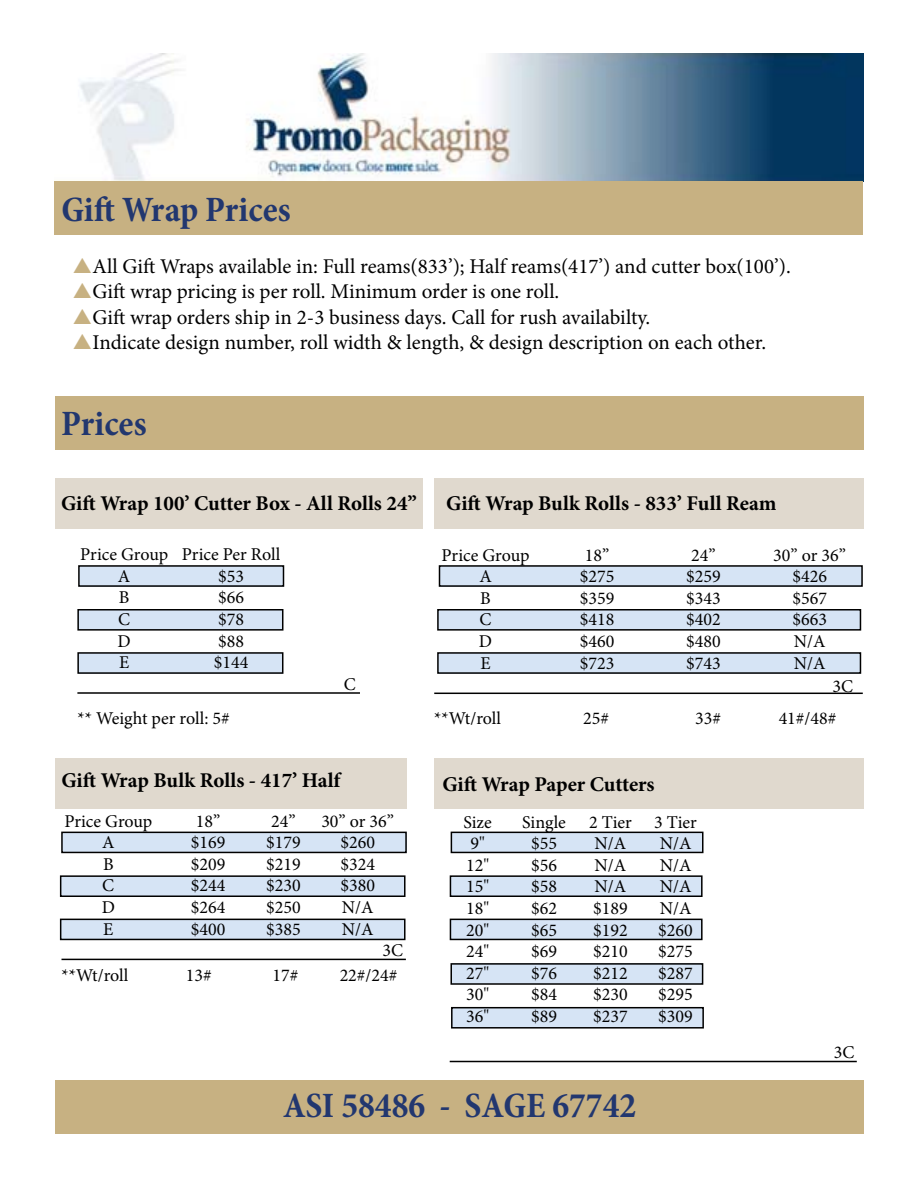
<style>
.page{position:relative;width:918px;height:1188px;background:#fff}
.page>*{position:absolute;margin:0;border:0;box-sizing:border-box;transform-origin:0 0}
.t1{font:700 condensed 36px "Minion Pro";color:#22376f}
.t2{font:21px/25.2px "Minion Pro";color:#000}
.t3{font:700 21px "Minion Pro";letter-spacing:-.005em;color:#000}
.t4{font:18px/21.6px "Minion Pro";color:#000;text-align:center}
</style>
<div class="page">
<div style="left:452px;top:1008px;width:251px;height:20px;background:#d6e4f5"></div>
<div style="left:451px;top:1007px;width:253px;height:22px;border:2px solid #000"></div>
<div style="left:451px;top:964px;width:252px;height:20px;background:#d6e4f5"></div>
<div style="left:450px;top:963px;width:253px;height:22px;border:2px solid #000"></div>
<div style="left:450px;top:876px;width:252px;height:20px;background:#d6e4f5"></div>
<div style="left:450px;top:875px;width:253px;height:22px;border:2px solid #000"></div>
<div style="left:450px;top:919px;width:252px;height:20px;background:#d6e4f5"></div>
<div style="left:450px;top:919px;width:253px;height:21px;border:2px solid #000"></div>
<div style="left:451px;top:832px;width:252px;height:20px;background:#d6e4f5"></div>
<div style="left:451px;top:832px;width:253px;height:21px;border:2px solid #000"></div>
<div style="left:61px;top:876px;width:344px;height:20px;background:#d6e4f5"></div>
<div style="left:60px;top:875px;width:346px;height:22px;border:2px solid #000"></div>
<div style="left:61px;top:919px;width:344px;height:20px;background:#d6e4f5"></div>
<div style="left:60px;top:919px;width:346px;height:21px;border:2px solid #000"></div>
<div style="left:62px;top:832px;width:344px;height:20px;background:#d6e4f5"></div>
<div style="left:61px;top:832px;width:346px;height:21px;border:2px solid #000"></div>
<div style="left:78px;top:610px;width:205px;height:20px;background:#d6e4f5"></div>
<div style="left:77px;top:609px;width:206px;height:22px;border:2px solid #000"></div>
<div style="left:78px;top:653px;width:205px;height:20px;background:#d6e4f5"></div>
<div style="left:77px;top:652px;width:206px;height:22px;border:2px solid #000"></div>
<div style="left:79px;top:566px;width:205px;height:20px;background:#d6e4f5"></div>
<div style="left:78px;top:565px;width:206px;height:22px;border:2px solid #000"></div>
<div style="left:438px;top:610px;width:422px;height:20px;background:#d6e4f5"></div>
<div style="left:437px;top:609px;width:424px;height:22px;border:2px solid #000"></div>
<div style="left:438px;top:653px;width:422px;height:20px;background:#d6e4f5"></div>
<div style="left:437px;top:652px;width:424px;height:22px;border:2px solid #000"></div>
<div style="left:440px;top:566px;width:422px;height:20px;background:#d6e4f5"></div>
<div style="left:439px;top:565px;width:424px;height:22px;border:2px solid #000"></div>
<div style="left:434px;top:479px;width:430px;height:50px;background:#e0d9ce"></div>
<div style="left:56px;top:479px;width:367px;height:50px;background:#e0d9ce"></div>
<img style="left:79px;top:54px;width:785px;height:127px">
<div style="left:55px;top:182px;width:808px;height:53px;background:#c7b182"></div>
<div style="left:56px;top:396px;width:808px;height:53px;background:#c7b182"></div>
<hr style="left:77px;top:692px;width:283px;height:2px;background:#000">
<hr style="left:434px;top:693px;width:429px;height:1px;background:#000">
<div style="left:434px;top:758px;width:430px;height:50px;background:#e0d9ce"></div>
<div style="left:56px;top:758px;width:351px;height:50px;background:#e0d9ce"></div>
<hr style="left:62px;top:959px;width:344px;height:1px;background:#000">
<div style="left:56px;top:1080px;width:808px;height:53px;background:#c7b182"></div>
<hr style="left:450px;top:1061px;width:407px;height:1px;background:#000">
<h1 class="t1" style="left:62px;top:184px;width:231px">Gift Wrap Prices</h1>
<p class="t2" style="left:93px;top:254px;width:700px">All Gift Wraps available in: Full reams(833’); Half reams(417’) and cutter box(100’).<br>Gift wrap pricing is per roll. Minimum order is one roll.<br>Gift wrap orders ship in 2-3 business days. Call for rush availabilty.<br>Indicate design number, roll width &amp; length, &amp; design description on each other.</p>
<h1 class="t1" style="left:61px;top:398px;width:87px">Prices</h1>
<p class="t3" style="left:61px;top:488px;width:357px">Gift Wrap 100’ Cutter Box - All Rolls 24”</p>
<p class="t4" style="left:80px;top:544px;width:89px">Price Group<br>A<br>B<br>C<br>D<br>E</p>
<p class="t4" style="left:182px;top:544px;width:100px">Price Per Roll $53<br>$66<br>$78<br>$88<br>$144</p>
<p class="t4" style="left:344px;top:673px;width:13px">C</p>
<p class="t4" style="left:77px;top:708px;width:154px">** Weight per roll: 5#</p>
<p class="t3" style="left:62px;top:765px;width:280px">Gift Wrap Bulk Rolls - 417’ Half</p>
<p class="t4" style="left:64px;top:810px;width:89px">Price Group<br>A<br>B<br>C<br>D<br>E</p>
<p class="t4" style="left:191px;top:810px;width:36px;text-align:left">18” $169 $209 $244 $264 $400</p>
<p class="t4" style="left:62px;top:965px;width:68px">**Wt/roll</p>
<p class="t4" style="left:186px;top:965px;width:27px">13#</p>
<p class="t4" style="left:273px;top:965px;width:27px">17#</p>
<p class="t4" style="left:340px;top:965px;width:59px">22#/24#</p>
<p class="t4" style="left:266px;top:810px;width:36px;text-align:left">24” $179 $219 $230 $250 $385</p>
<p class="t4" style="left:321px;top:810px;width:74px">30” or 36” $260 $324 $380<br>N/A<br>N/A</p>
<p class="t4" style="left:382px;top:940px;width:22px">3C</p>
<p class="t3" style="left:446px;top:488px;width:332px">Gift Wrap Bulk Rolls - 833’ Full Ream</p>
<p class="t4" style="left:442px;top:544px;width:89px">Price Group<br>A<br>B<br>C<br>D<br>E</p>
<p class="t4" style="left:580px;top:544px;width:36px;text-align:left">18” $275 $359 $418 $460 $723</p>
<p class="t4" style="left:686px;top:544px;width:36px;text-align:left">24” $259 $343 $402 $480 $743</p>
<p class="t4" style="left:773px;top:544px;width:74px">30” or 36” $426 $567 $663<br>N/A<br>N/A</p>
<p class="t4" style="left:832px;top:675px;width:22px">3C</p>
<p class="t4" style="left:434px;top:708px;width:68px">**Wt/roll</p>
<p class="t4" style="left:583px;top:708px;width:27px">25#</p>
<p class="t4" style="left:695px;top:708px;width:27px">33#</p>
<p class="t4" style="left:779px;top:708px;width:59px">41#/48#</p>
<p class="t3" style="left:442px;top:769px;width:214px">Gift Wrap Paper Cutters</p>
<p class="t4" style="left:463px;top:811px;width:30px;text-align:left">Size<br>9"<br>12"<br>15"<br>18"<br>20"<br>24"<br>27"<br>30"<br>36"</p>
<p class="t4" style="left:522px;top:811px;width:45px">Single $55 $56 $58 $62 $65 $69 $76 $84 $89</p>
<p class="t4" style="left:589px;top:811px;width:44px;text-align:left">2 Tier<br>N/A<br>N/A<br>N/A $189 $192 $210 $212 $230 $237</p>
<p class="t4" style="left:654px;top:811px;width:44px;text-align:left">3 Tier<br>N/A<br>N/A<br>N/A<br>N/A $260 $275 $287 $295 $309</p>
<p class="t4" style="left:834px;top:1042px;width:22px">3C</p>
<h1 class="t1" style="left:283px;top:1081px;width:354px">ASI 58486 - SAGE 67742</h1>
</div>
